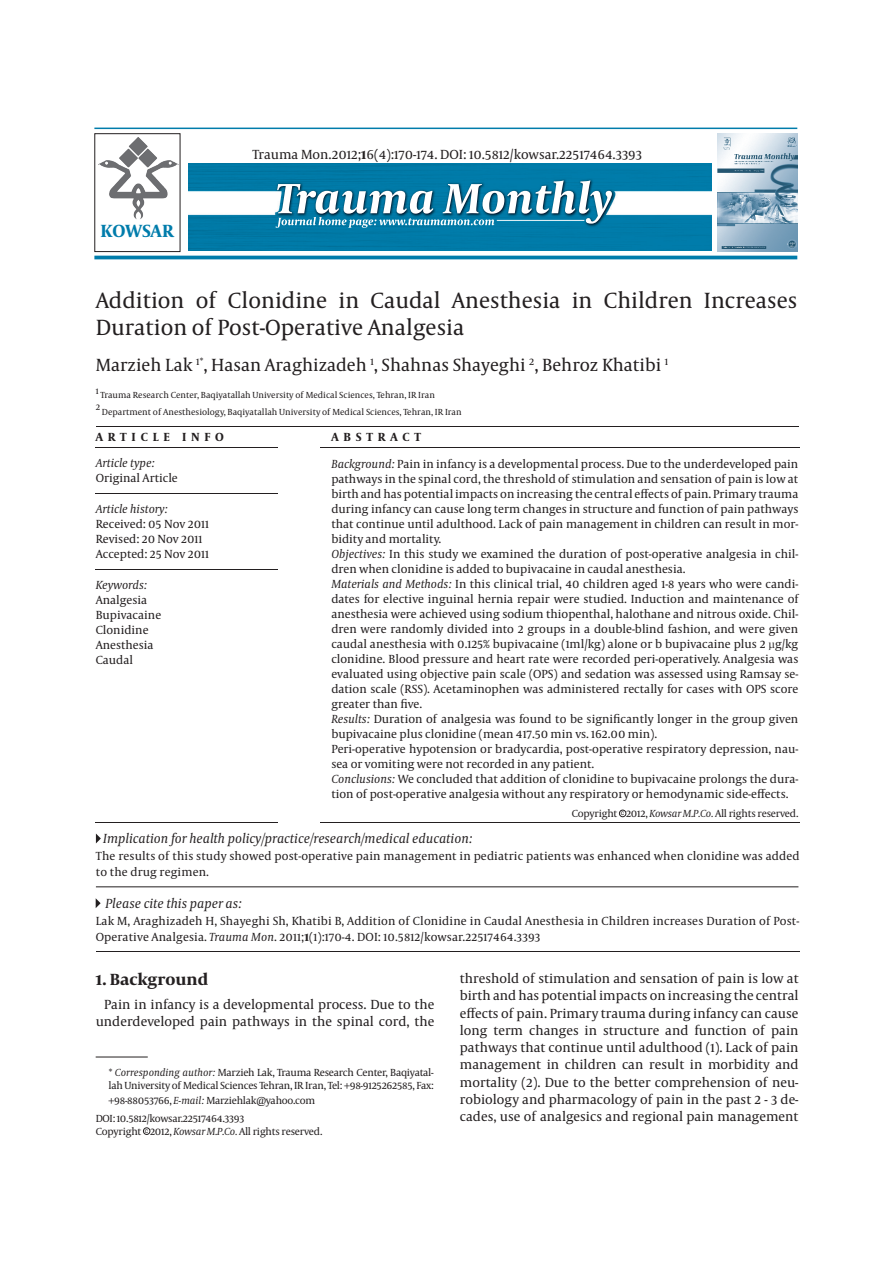
<style>
.page{position:relative;width:893px;height:1263px;background:#fff}
.page>*{position:absolute;margin:0;border:0;box-sizing:border-box;transform-origin:0 0}
.titr{font:22.5px/27px "Capitolium News";color:#231f20}
.nevisande{font:18px "Capitolium News";color:#231f20}
.t1{font:700 18px "Capitolium News";color:#007cab}
.titr-2{font:700 16.5px "Capitolium News";color:#231f20}
.matn{font:13.5px/17.2px "Capitolium News";color:#231f20;text-align:right}
.t2{font:italic 13.5px "Capitolium News";color:#231f20}
.ABSTRACT_matn{font:13.5px "Capitolium News";color:#231f20}
.ABSTRACT_matn-2{font:12px/15px "Capitolium News";color:#231f20}
.t3{font:italic 12px "Capitolium News";color:#231f20}
.t4{font:700 12px "Capitolium News";letter-spacing:.4em;color:#231f20}
.t5{font:10.5px/13.5px "Capitolium News";letter-spacing:-.025em;color:#231f20}
.tozihat{font:9px "Capitolium News";color:#231f20}
.t6{font:6.75px "Arial";color:#231f20}
.s1{font-weight:700}
.s2{font-style:italic}
</style>
<div class="page">
<img style="left:98px;top:137px;width:80px;height:82px">
<div style="left:94px;top:133px;width:86px;height:119px;border:1px solid #231f20"></div>
<hr style="left:94px;top:256px;width:703px;height:3px;background:#007cab">
<hr style="left:94px;top:128px;width:703px;height:1px;background:#007cab">
<img style="left:717px;top:134px;width:80px;height:118px">
<img style="left:188px;top:164px;width:523px;height:86px">
<hr style="left:96px;top:822px;width:182px;height:1px;background:#231f20">
<svg style="left:96px;top:833px;width:5px;height:10px"></svg>
<hr style="left:96px;top:886px;width:702px;height:1px;background:#231f20">
<hr style="left:96px;top:1057px;width:52px;height:1px;background:#231f20">
<hr style="left:96px;top:426px;width:702px;height:1px;background:#231f20">
<hr style="left:96px;top:569px;width:182px;height:1px;background:#231f20">
<hr style="left:96px;top:493px;width:182px;height:1px;background:#231f20">
<hr style="left:96px;top:447px;width:182px;height:1px;background:#231f20">
<hr style="left:320px;top:447px;width:480px;height:1px;background:#231f20">
<hr style="left:320px;top:822px;width:480px;height:1px;background:#231f20">
<div style="left:619px;top:810px;width:7px;height:7px;border:1px solid #231f20;border-radius:50%"></div>
<div style="left:143px;top:1127px;width:7px;height:8px;border:1px solid #231f20;border-radius:50%"></div>
<svg style="left:96px;top:898px;width:5px;height:10px"></svg>
<hr style="left:96px;top:951px;width:703px;height:1px;background:#231f20">
<h2 class="t1" style="left:100px;top:220px;width:75px">KOWSAR</h2>
<p class="ABSTRACT_matn" style="left:252px;top:146px;width:391px">Trauma Mon.2012;<span class="s1">1</span>6(4):170-174. DOI: 10.5812/kowsar.22517464.3393</p>
<p class="titr" style="left:96px;top:287px;width:703px">Addition of Clonidine in Caudal Anesthesia in Children Increases<br>Duration of Post-Operative Analgesia</p>
<p class="nevisande" style="left:96px;top:355px;width:574px">Marzieh Lak <sup>1*</sup>, Hasan Araghizadeh <sup>1</sup>, Shahnas Shayeghi <sup>2</sup>, Behroz Khatibi <sup>1</sup></p>
<p class="tozihat" style="left:96px;top:385px;width:4px">1</p>
<p class="tozihat" style="left:100px;top:390px;width:336px">Trauma Research Center, Baqiyatallah University of Medical Sciences, Tehran, IR Iran</p>
<p class="tozihat" style="left:96px;top:402px;width:6px">2</p>
<p class="tozihat" style="left:102px;top:406px;width:361px">Department of Anesthesiology, Baqiyatallah University of Medical Sciences, Tehran, IR Iran</p>
<p class="t4" style="left:96px;top:430px;width:130px">ARTICLE INFO</p>
<p class="t4" style="left:331px;top:430px;width:91px">ABSTRACT</p>
<p class="t3" style="left:96px;top:455px;width:61px">Article type:</p>
<p class="ABSTRACT_matn-2" style="left:96px;top:470px;width:84px">Original Article</p>
<p class="t3" style="left:96px;top:502px;width:74px">Article history:</p>
<p class="ABSTRACT_matn-2" style="left:96px;top:516px;width:115px">Received: 05 Nov 2011</p>
<p class="ABSTRACT_matn-2" style="left:96px;top:531px;width:108px">Revised: 20 Nov 2011</p>
<p class="ABSTRACT_matn-2" style="left:96px;top:546px;width:115px">Accepted: 25 Nov 2011</p>
<p class="t3" style="left:96px;top:578px;width:53px">Keywords:</p>
<p class="ABSTRACT_matn-2" style="left:96px;top:592px;width:53px">Analgesia</p>
<p class="ABSTRACT_matn-2" style="left:96px;top:607px;width:67px">Bupivacaine</p>
<p class="ABSTRACT_matn-2" style="left:96px;top:622px;width:54px">Clonidine</p>
<p class="ABSTRACT_matn-2" style="left:96px;top:637px;width:59px">Anesthesia</p>
<p class="ABSTRACT_matn-2" style="left:96px;top:652px;width:39px">Caudal</p>
<p class="ABSTRACT_matn-2" style="left:331px;top:456px;width:469px;text-align:justify"><span class="s2">Background:</span> Pain in infancy is a developmental process. Due to the underdeveloped pain pathways in the spinal cord, the threshold of stimulation and sensation of pain is low at birth and has potential impacts on increasing the central effects of pain. Primary trauma during infancy can cause long term changes in structure and function of pain pathways that continue until adulthood. Lack of pain management in children can result in mor&shy;bidity and mortality.</p>
<p class="ABSTRACT_matn-2" style="left:331px;top:546px;width:468px"><span class="s2">Objectives:</span> In this study we examined the duration of post-operative analgesia in chil&shy;dren when clonidine is added to bupivacaine in caudal anesthesia.</p>
<p class="ABSTRACT_matn-2" style="left:331px;top:576px;width:469px;text-align:justify"><span class="s2">Materials and Methods:</span> In this clinical trial, 40 children aged 1-8 years who were candi&shy;dates for elective inguinal hernia repair were studied. Induction and maintenance of anesthesia were achieved using sodium thiopenthal, halothane and nitrous oxide. Chil&shy;dren were randomly divided into 2 groups in a double-blind fashion, and were given caudal anesthesia with 0.125% bupivacaine (1ml/kg) alone or b bupivacaine plus 2 µg/kg clonidine. Blood pressure and heart rate were recorded peri-operatively. Analgesia was evaluated using objective pain scale (OPS) and sedation was assessed using Ramsay se&shy;dation scale (RSS). Acetaminophen was administered rectally for cases with OPS score greater than five.</p>
<p class="ABSTRACT_matn-2" style="left:331px;top:711px;width:469px"><span class="s2">Results:</span> Duration of analgesia was found to be significantly longer in the group given bupivacaine plus clonidine (mean 417.50 min vs. 162.00 min).</p>
<p class="ABSTRACT_matn-2" style="left:331px;top:741px;width:468px">Peri-operative hypotension or bradycardia, post-operative respiratory depression, nau&shy;sea or vomiting were not recorded in any patient.</p>
<p class="ABSTRACT_matn-2" style="left:331px;top:771px;width:468px"><span class="s2">Conclusions:</span> We concluded that addition of clonidine to bupivacaine prolongs the dura&shy;tion of post-operative analgesia without any respiratory or hemodynamic side-effects.</p>
<p class="t5" style="left:572px;top:807px;width:47px">Copyright</p>
<p class="t6" style="left:621px;top:808px;width:5px">c</p>
<p class="t5" style="left:626px;top:807px;width:174px">2012, <span class="s2">Kowsar M.P.Co.</span> All rights reserved.</p>
<p class="t2" style="left:103px;top:831px;width:371px">Implication for health policy/practice/research/medical education:</p>
<p class="ABSTRACT_matn-2" style="left:96px;top:847px;width:705px;line-height:16.5px">The results of this study showed post-operative pain management in pediatric patients was enhanced when clonidine was added to the drug regimen.</p>
<p class="t2" style="left:105px;top:896px;width:138px">Please cite this paper as:</p>
<p class="ABSTRACT_matn-2" style="left:96px;top:912px;width:705px;line-height:16.5px">Lak M, Araghizadeh H, Shayeghi Sh, Khatibi B, Addition of Clonidine in Caudal Anesthesia in Children increases Duration of Post-<br>Operative Analgesia. <span class="s2">Trauma Mon</span>. 2011;<span class="s1">1</span>(1):170-4. DOI: 10.5812/kowsar.22517464.3393</p>
<p class="titr-2" style="left:96px;top:970px;width:114px">1. Background</p>
<p class="matn" style="left:96px;top:995px;width:340px">Pain in infancy is a developmental process. Due to the underdeveloped pain pathways in the spinal cord, the</p>
<p class="matn" style="left:460px;top:970px;width:340px;text-align:justify">threshold of stimulation and sensation of pain is low at birth and has potential impacts on increasing the central effects of pain. Primary trauma during infancy can cause long term changes in structure and function of pain pathways that continue until adulthood (1). Lack of pain management in children can result in morbidity and mortality (2). Due to the better comprehension of neu&shy;robiology and pharmacology of pain in the past 2 - 3 de&shy;cades, use of analgesics and regional pain management</p>
<p class="t5" style="left:108px;top:1065px;width:327px">* <span class="s2">Corresponding author:</span> Marzieh Lak, Trauma Research Center, Baqiyatal&shy;lah University of Medical Sciences Tehran, IR Iran, Tel: +98-9125262585, Fax:</p>
<p class="t5" style="left:108px;top:1094px;width:208px">+98-88053766, <span class="s2">E-mail:</span> Marziehlak@yahoo.com</p>
<p class="t5" style="left:96px;top:1112px;width:150px">DOI: 10.5812/kowsar.22517464.3393</p>
<p class="t5" style="left:96px;top:1124px;width:47px">Copyright</p>
<p class="t6" style="left:145px;top:1126px;width:5px">c</p>
<p class="t5" style="left:150px;top:1124px;width:174px">2012, <span class="s2">Kowsar M.P.Co.</span> All rights reserved.</p>
</div>
